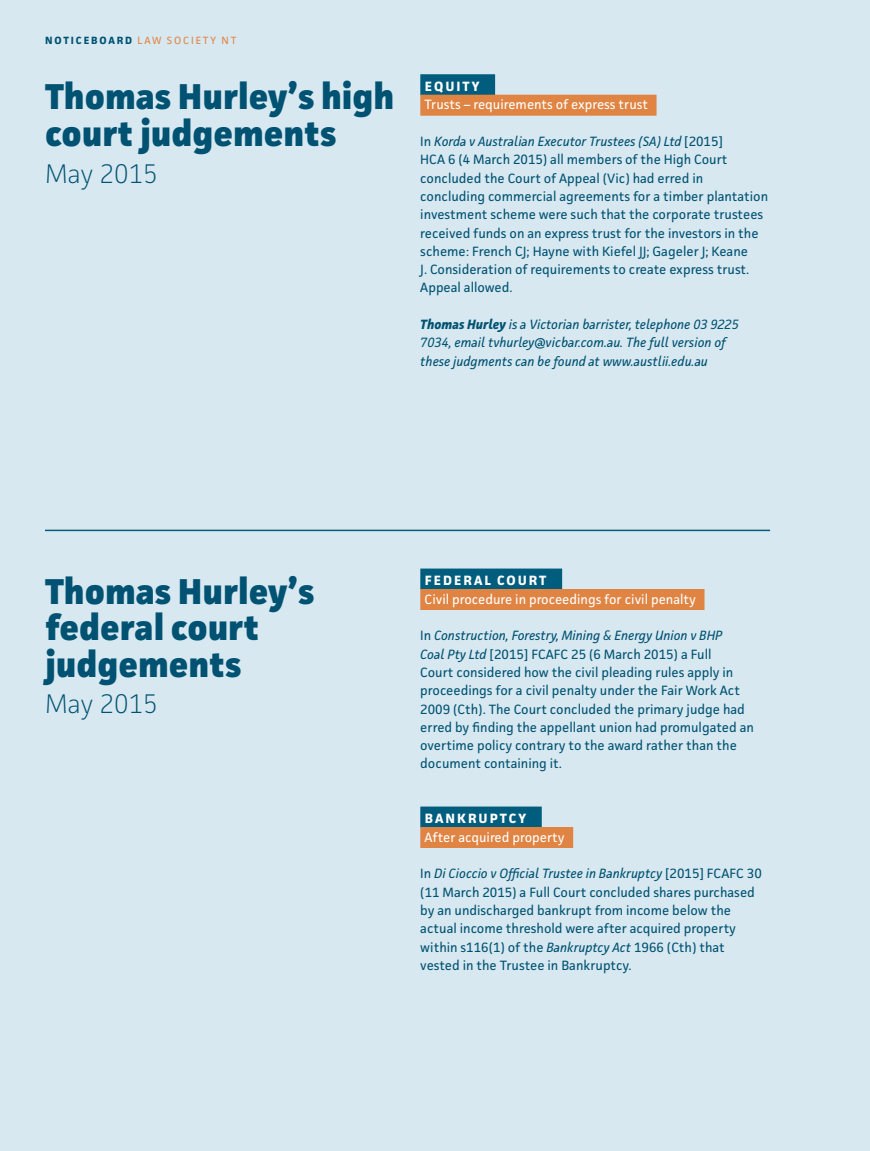
<style>
.page{position:relative;width:870px;height:1151px;background:#d7e8f0}
.page>*{position:absolute;margin:0;border:0;box-sizing:border-box;transform-origin:0 0}
.t1{font:800 36px/36.6px "Facit";color:#005272}
.t2{font:200 27px "Facit";color:#005272}
.t3{font:13.5px/18.3px "Facit";color:#005272}
.t4{font:italic 13.5px/18.3px "Facit";color:#005272}
.t5{font:13.5px "Facit";color:#fff}
.t6{font:700 13.5px "Facit";letter-spacing:.15em;color:#fff}
.t7{font:10.5px "Facit";letter-spacing:.175em;color:#e08443}
.s1{font-weight:700;color:#005272}
.s2{font-style:italic}
.s3{font-weight:700}
</style>
<div class="page">
<div style="left:420px;top:74px;width:75px;height:21px;background:#005d7d"></div>
<div style="left:420px;top:95px;width:236px;height:21px;background:#e08443"></div>
<div style="left:420px;top:568px;width:142px;height:21px;background:#005d7d"></div>
<div style="left:420px;top:589px;width:284px;height:21px;background:#e08443"></div>
<div style="left:420px;top:806px;width:122px;height:21px;background:#005d7d"></div>
<div style="left:420px;top:827px;width:153px;height:21px;background:#e08443"></div>
<hr style="left:45px;top:529px;width:725px;height:2px;background:#005d7d">
<p class="t7" style="left:45px;top:34px;width:193px"><span class="s1">NOTICEBOARD</span> LAW SOCIETY NT</p>
<h1 class="t1" style="left:45px;top:78px;width:351px">Thomas Hurley’s high court judgements</h1>
<h2 class="t2" style="left:45px;top:156px;width:114px">May 2015</h2>
<p class="t6" style="left:425px;top:78px;width:56px">EQUITY</p>
<p class="t5" style="left:425px;top:96px;width:225px">Trusts – requirements of express trust</p>
<p class="t3" style="left:420px;top:132px;width:349px">In <span class="s2">Korda v Australian Executor Trustees (SA) Ltd</span> [2015]<br>HCA 6 (4 March 2015) all members of the High Court concluded the Court of Appeal (Vic) had erred in concluding commercial agreements for a timber plantation investment scheme were such that the corporate trustees received funds on an express trust for the investors in the scheme: French CJ; Hayne with Kiefel JJ; Gageler J; Keane<br>J. Consideration of requirements to create express trust.<br>Appeal allowed.</p>
<p class="t4" style="left:420px;top:315px;width:320px"><span class="s3">Thomas Hurley</span> is a Victorian barrister, telephone 03 9225<br>7034, email tvhurley@vicbar.com.au. The full version of these judgments can be found at www.austlii.edu.au</p>
<h1 class="t1" style="left:45px;top:572px;width:271px">Thomas Hurley’s federal court judgements</h1>
<h2 class="t2" style="left:45px;top:687px;width:114px">May 2015</h2>
<p class="t6" style="left:425px;top:572px;width:123px">FEDERAL COURT</p>
<p class="t5" style="left:425px;top:590px;width:273px">Civil procedure in proceedings for civil penalty</p>
<p class="t3" style="left:420px;top:626px;width:335px">In <span class="s2">Construction, Forestry, Mining &amp; Energy Union v BHP<br>Coal Pty Ltd</span> [2015] FCAFC 25 (6 March 2015) a Full<br>Court considered how the civil pleading rules apply in proceedings for a civil penalty under the Fair Work Act 2009 (Cth). The Court concluded the primary judge had erred by finding the appellant union had promulgated an overtime policy contrary to the award rather than the document containing it.</p>
<p class="t6" style="left:425px;top:810px;width:103px">BANKRUPTCY</p>
<p class="t5" style="left:425px;top:828px;width:142px">After acquired property</p>
<p class="t3" style="left:420px;top:864px;width:343px">In <span class="s2">Di Cioccio v Official Trustee in Bankruptcy</span> [2015] FCAFC 30 (11 March 2015) a Full Court concluded shares purchased by an undischarged bankrupt from income below the actual income threshold were after acquired property within s116(1) of the <span class="s2">Bankruptcy Act</span> 1966 (Cth) that vested in the Trustee in Bankruptcy.</p>
</div>
